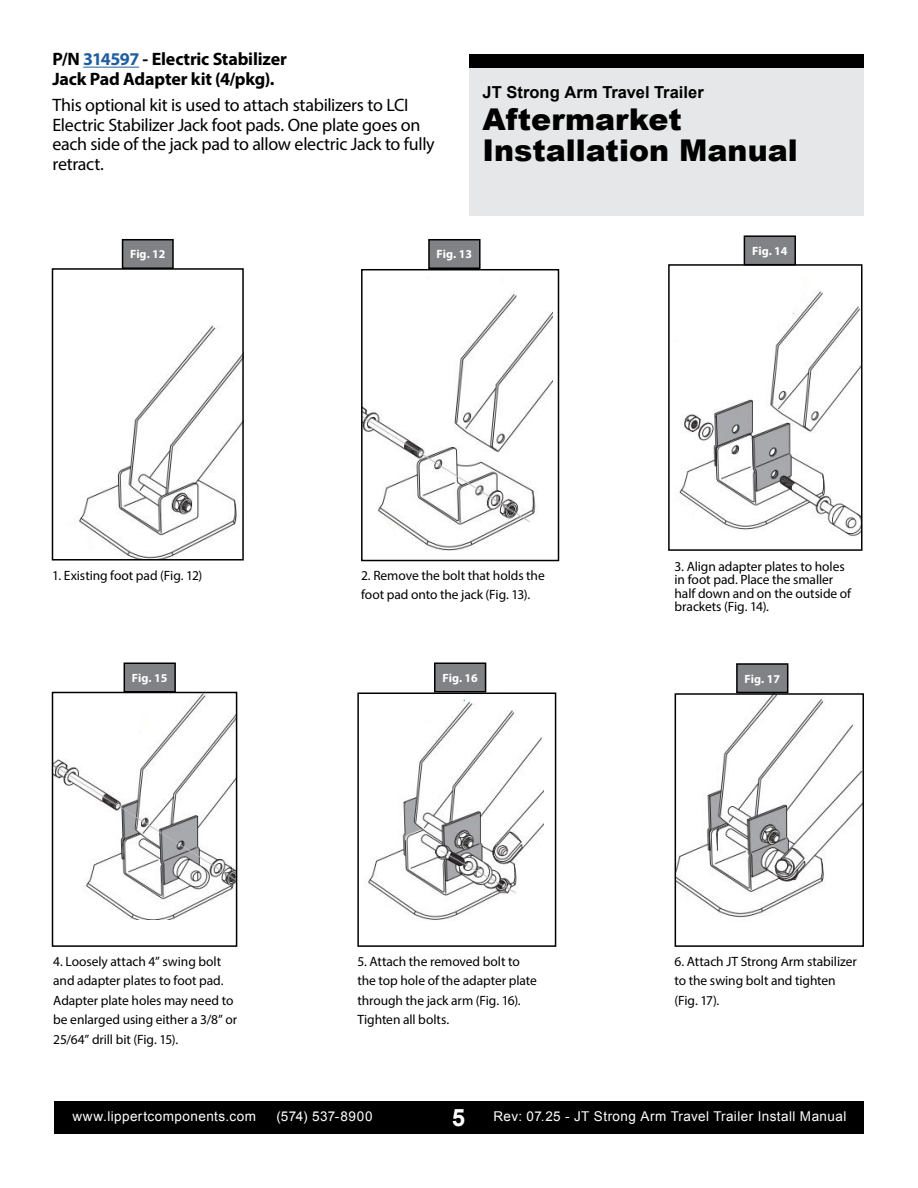
<style>
.page{position:relative;width:918px;height:1188px;background:#fff}
.page>*{position:absolute;margin:0;border:0;box-sizing:border-box;transform-origin:0 0}
.t1{font:900 30px/31.5px "Arial";color:#000}
.t2{font:18px/19.5px "Myriad Pro";letter-spacing:-.02em;color:#000}
.t3{font:700 18px/19.5px "Myriad Pro";letter-spacing:-.01em;color:#000}
.t4{font:700 16.5px "Arial";letter-spacing:.005em;color:#000}
.t5{font:13.5px/19.5px "Myriad Pro";letter-spacing:-.005em;color:#000}
.t6{font:13.5px "Arial";letter-spacing:.035em;color:#fff}
.t7{font:700 12px "Myriad Pro";color:#fff}
.s1{color:#215e9e}
.s2{font-weight:700;font-size:24px}
</style>
<div class="page">
<div style="left:469px;top:54px;width:395px;height:162px;background:#e6e7e8"></div>
<div style="left:469px;top:54px;width:395px;height:14px;background:#000"></div>
<div style="left:54px;top:1102px;width:810px;height:32px;background:#000"></div>
<img style="left:74px;top:325px;width:167px;height:233px">
<div style="left:52px;top:268px;width:192px;height:293px;border:2px solid #000"></div>
<img style="left:364px;top:293px;width:188px;height:258px">
<div style="left:361px;top:269px;width:198px;height:292px;border:2px solid #000"></div>
<img style="left:674px;top:277px;width:185px;height:259px">
<div style="left:668px;top:264px;width:194px;height:287px;border:2px solid #000"></div>
<img style="left:55px;top:695px;width:179px;height:225px">
<div style="left:52px;top:692px;width:185px;height:255px;border:2px solid #000"></div>
<img style="left:366px;top:695px;width:177px;height:225px">
<div style="left:357px;top:692px;width:199px;height:255px;border:2px solid #000"></div>
<img style="left:678px;top:696px;width:183px;height:222px">
<div style="left:675px;top:693px;width:189px;height:254px;border:2px solid #000"></div>
<div style="left:123px;top:240px;width:50px;height:28px;background:#808285"></div>
<div style="left:122px;top:239px;width:52px;height:30px;border:2px solid #000"></div>
<div style="left:429px;top:240px;width:51px;height:28px;background:#808285"></div>
<div style="left:428px;top:239px;width:53px;height:30px;border:2px solid #000"></div>
<div style="left:744px;top:236px;width:51px;height:29px;background:#808285"></div>
<div style="left:744px;top:235px;width:52px;height:30px;border:2px solid #000"></div>
<div style="left:124px;top:663px;width:51px;height:29px;background:#808285"></div>
<div style="left:124px;top:662px;width:52px;height:30px;border:2px solid #000"></div>
<div style="left:435px;top:663px;width:51px;height:29px;background:#808285"></div>
<div style="left:434px;top:662px;width:52px;height:30px;border:2px solid #000"></div>
<div style="left:737px;top:664px;width:51px;height:28px;background:#808285"></div>
<div style="left:736px;top:663px;width:52px;height:30px;border:2px solid #000"></div>
<hr style="left:83px;top:67px;width:56px;height:1px;background:#215e9e">
<h2 class="t3" style="left:52px;top:49px;width:236px">P/N <span class="s1">314597</span> - Electric Stabilizer<br>Jack Pad Adapter kit (4/pkg).</h2>
<h2 class="t2" style="left:52px;top:95px;width:384px">This optional kit is used to attach stabilizers to LCI Electric Stabilizer Jack foot pads. One plate goes on each side of the jack pad to allow electric Jack to fully retract.</h2>
<p class="t4" style="left:483px;top:82px;width:223px">JT Strong Arm Travel Trailer</p>
<h1 class="t1" style="left:483px;top:103px;width:317px">Aftermarket<br>Installation Manual</h1>
<p class="t7" style="left:130px;top:247px;width:37px">Fig. 12</p>
<p class="t7" style="left:437px;top:247px;width:37px">Fig. 13</p>
<p class="t7" style="left:752px;top:243px;width:37px">Fig. 14</p>
<p class="t5" style="left:52px;top:565px;width:152px">1. Existing foot pad (Fig. 12)</p>
<p class="t5" style="left:361px;top:565px;width:185px">2. Remove the bolt that holds the foot pad onto the jack (Fig. 13).</p>
<p class="t5" style="left:675px;top:559px;width:178px;line-height:13.5px">3. Align adapter plates to holes in foot pad. Place the smaller half down and on the outside of brackets (Fig. 14).</p>
<p class="t7" style="left:132px;top:670px;width:37px">Fig. 15</p>
<p class="t7" style="left:442px;top:670px;width:37px">Fig. 16</p>
<p class="t7" style="left:745px;top:671px;width:37px">Fig. 17</p>
<p class="t5" style="left:53px;top:951px;width:186px">4. Loosely attach 4” swing bolt and adapter plates to foot pad.<br>Adapter plate holes may need to be enlarged using either a 3/8” or<br>25/64” drill bit (Fig. 15).</p>
<p class="t5" style="left:357px;top:951px;width:181px">5. Attach the removed bolt to the top hole of the adapter plate through the jack arm (Fig. 16).<br>Tighten all bolts.</p>
<p class="t5" style="left:675px;top:951px;width:184px">6. Attach JT Strong Arm stabilizer to the swing bolt and tighten (Fig. 17).</p>
<p class="t6" style="left:72px;top:1108px;width:185px">www.lippertcomponents.com</p>
<p class="t6" style="left:276px;top:1108px;width:98px">(574) 537-8900</p>
<p class="t6" style="left:452px;top:1108px;width:396px"><span class="s2">5</span> Rev: 07.25 - JT Strong Arm Travel Trailer Install Manual</p>
</div>
